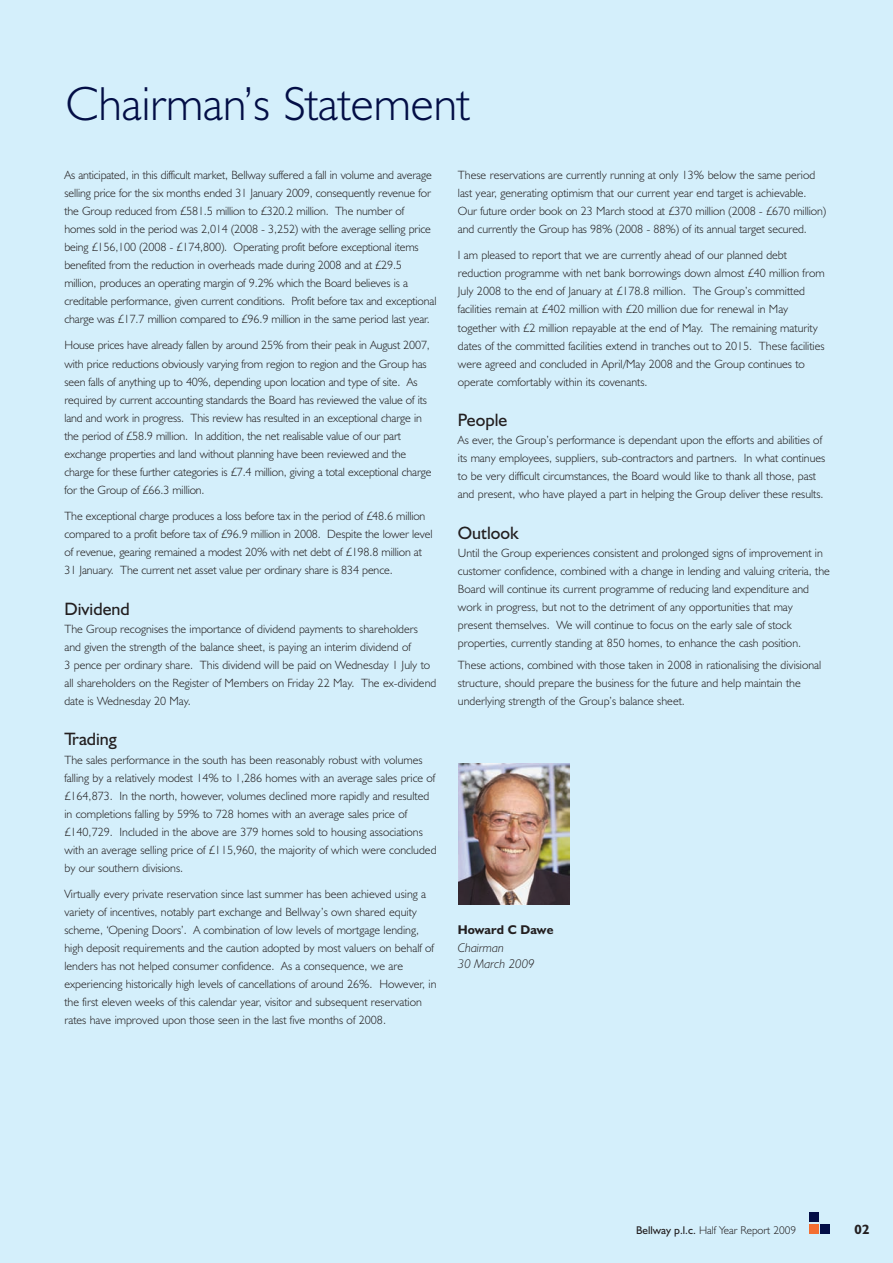
<style>
.page{position:relative;width:893px;height:1263px;background:#d4effb}
.page>*{position:absolute;margin:0;border:0;box-sizing:border-box;transform-origin:0 0}
.t1{font:300 48px "Humanist 521 BT";color:#030e46}
.t2{font:18px "Humanist 521 BT";color:#231f20}
.t3{font:700 13.5px "Humanist 521 BT";color:#231f20}
.t4{font:italic 300 12.75px/15.6px "Humanist 521 BT";color:#231f20}
.t5{font:700 12.75px "Humanist 521 BT";color:#231f20}
.t6{font:300 12px/18px "Humanist 521 BT";color:#231f20}
.t7{font:300 11.25px "Humanist 521 BT";color:#231f20}
.s1{font-weight:400}
</style>
<div class="page">
<h1 class="t1" style="left:66px;top:87px;width:405px">Chairman’s Statement</h1>
<p class="t6" style="left:64px;top:167px;width:373px">As anticipated, in this difficult market, Bellway suffered a fall in volume and average selling price for the six months ended 31 January 2009, consequently revenue for the Group reduced from £581.5 million to £320.2 million. The number of homes sold in the period was 2,014 (2008 - 3,252) with the average selling price being £156,100 (2008 - £174,800). Operating profit before exceptional items benefited from the reduction in overheads made during 2008 and at £29.5 million, produces an operating margin of 9.2% which the Board believes is a creditable performance, given current conditions. Profit before tax and exceptional charge was £17.7 million compared to £96.9 million in the same period last year.</p>
<p class="t6" style="left:64px;top:338px;width:368px">House prices have already fallen by around 25% from their peak in August 2007, with price reductions obviously varying from region to region and the Group has seen falls of anything up to 40%, depending upon location and type of site. As required by current accounting standards the Board has reviewed the value of its land and work in progress. This review has resulted in an exceptional charge in the period of £58.9 million. In addition, the net realisable value of our part exchange properties and land without planning have been reviewed and the charge for these further categories is £7.4 million, giving a total exceptional charge for the Group of £66.3 million.</p>
<p class="t6" style="left:64px;top:508px;width:369px">The exceptional charge produces a loss before tax in the period of £48.6 million compared to a profit before tax of £96.9 million in 2008. Despite the lower level of revenue, gearing remained a modest 20% with net debt of £198.8 million at 31 January. The current net asset value per ordinary share is 834 pence.</p>
<h2 class="t2" style="left:64px;top:602px;width:67px">Dividend</h2>
<p class="t6" style="left:64px;top:621px;width:373px">The Group recognises the importance of dividend payments to shareholders and given the strength of the balance sheet, is paying an interim dividend of<br>3 pence per ordinary share. This dividend will be paid on Wednesday 1 July to all shareholders on the Register of Members on Friday 22 May. The ex-dividend date is Wednesday 20 May.</p>
<h2 class="t2" style="left:64px;top:733px;width:54px">Trading</h2>
<p class="t6" style="left:64px;top:752px;width:373px">The sales performance in the south has been reasonably robust with volumes falling by a relatively modest 14% to 1,286 homes with an average sales price of £164,873. In the north, however, volumes declined more rapidly and resulted in completions falling by 59% to 728 homes with an average sales price of £140,729. Included in the above are 379 homes sold to housing associations with an average selling price of £115,960, the majority of which were concluded by our southern divisions.</p>
<p class="t6" style="left:64px;top:886px;width:373px">Virtually every private reservation since last summer has been achieved using a variety of incentives, notably part exchange and Bellway’s own shared equity scheme, ‘Opening Doors’. A combination of low levels of mortgage lending, high deposit requirements and the caution adopted by most valuers on behalf of lenders has not helped consumer confidence. As a consequence, we are experiencing historically high levels of cancellations of around 26%. However, in the first eleven weeks of this calendar year, visitor and subsequent reservation rates have improved upon those seen in the last five months of 2008.</p>
<p class="t6" style="left:458px;top:167px;width:370px">These reservations are currently running at only 13% below the same period last year, generating optimism that our current year end target is achievable.<br>Our future order book on 23 March stood at £370 million (2008 - £670 million) and currently the Group has 98% (2008 - 88%) of its annual target secured.</p>
<p class="t6" style="left:458px;top:248px;width:368px">I am pleased to report that we are currently ahead of our planned debt reduction programme with net bank borrowings down almost £40 million from July 2008 to the end of January at £178.8 million. The Group’s committed facilities remain at £402 million with £20 million due for renewal in May together with £2 million repayable at the end of May. The remaining maturity dates of the committed facilities extend in tranches out to 2015. These facilities were agreed and concluded in April/May 2008 and the Group continues to operate comfortably within its covenants.</p>
<h2 class="t2" style="left:458px;top:414px;width:51px">People</h2>
<p class="t6" style="left:458px;top:432px;width:369px">As ever, the Group’s performance is dependant upon the efforts and abilities of its many employees, suppliers, sub-contractors and partners. In what continues to be very difficult circumstances, the Board would like to thank all those, past and present, who have played a part in helping the Group deliver these results.</p>
<h2 class="t2" style="left:458px;top:526px;width:62px">Outlook</h2>
<p class="t6" style="left:458px;top:545px;width:373px">Until the Group experiences consistent and prolonged signs of improvement in customer confidence, combined with a change in lending and valuing criteria, the Board will continue its current programme of reducing land expenditure and work in progress, but not to the detriment of any opportunities that may present themselves. We will continue to focus on the early sale of stock properties, currently standing at 850 homes, to enhance the cash position.</p>
<p class="t6" style="left:458px;top:657px;width:365px">These actions, combined with those taken in 2008 in rationalising the divisional structure, should prepare the business for the future and help maintain the underlying strength of the Group’s balance sheet.</p>
<p class="t5" style="left:458px;top:925px;width:97px">Howard C Dawe</p>
<p class="t4" style="left:458px;top:941px;width:78px">Chairman<br>30 March 2009</p>
<p class="t7" style="left:636px;top:1226px;width:161px"><span class="s1">Bellway p.l.c.</span> Half Year Report 2009</p>
<p class="t3" style="left:854px;top:1224px;width:16px">02</p>
</div>
